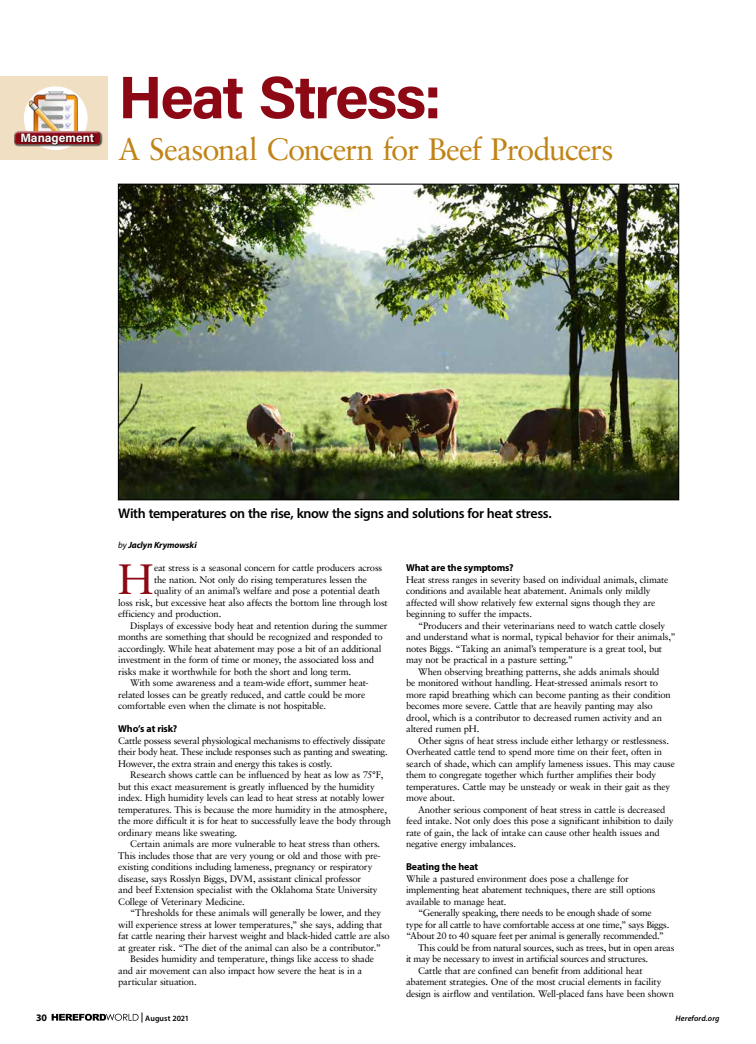
<style>
.page{position:relative;width:756px;height:1044px;background:#fff}
.page>*{position:absolute;margin:0;border:0;box-sizing:border-box;transform-origin:0 0}
.t1{font:700 60px "Acumin Pro";letter-spacing:-.04em;color:#8c0814}
.t2{font:42.5px "Sabon LT Pro";color:#8c0814}
.t3{font:31px "Sabon LT Pro";letter-spacing:-.035em;color:#c18316}
.t4{font:600 14px "Myriad Pro";letter-spacing:-.03em;color:#000}
.t5{font:700 12.1px "Acumin Pro";color:#fff}
.t6{font:700 10px "Myriad Pro";letter-spacing:-.015em;color:#000}
.t7{font:9.5px/11.5px "Sabon LT Pro";letter-spacing:-.02em;color:#000}
.t8{font:italic 700 9px "Myriad Pro";letter-spacing:-.01em;color:#000}
.t9{font:italic 600 8px "Myriad Pro";letter-spacing:.015em;color:#000}
.t10{font:600 8px "Myriad Pro";letter-spacing:.005em;color:#000}
.s1{font-weight:400}
.s2{font-size:10px}
</style>
<div class="page">
<img style="left:120px;top:186px;width:557px;height:312px">
<div style="left:0;top:76px;width:108px;height:84px;background:#f1dfc3"></div>
<div style="left:24px;top:86px;width:64px;height:64px;background:#fff;border-radius:50%"></div>
<img style="left:29px;top:91px;width:49px;height:38px">
<div style="left:14px;top:130px;width:88px;height:16px;background:#000;opacity:.75"></div>
<div style="left:14px;top:129px;width:87px;height:13px;background:#fff;opacity:.75"></div>
<div style="left:14px;top:132px;width:87px;height:13px;background:#fff;opacity:.75"></div>
<div style="left:20px;top:132px;width:76px;height:14px;background:#000;opacity:.97"></div>
<svg style="left:52px;top:1014px;width:87px;height:7px"></svg>
<p class="t5" style="left:20px;top:129px;width:75px">Management</p>
<h1 class="t1" style="left:118px;top:55px;width:325px">Heat Stress:</h1>
<h3 class="t3" style="left:118px;top:130px;width:497px">A Seasonal Concern for Beef Producers</h3>
<h3 class="t4" style="left:118px;top:504px;width:435px">With temperatures on the rise, know the signs and solutions for heat stress.</h3>
<p class="t8" style="left:118px;top:539px;width:80px"><span class="s1">by</span> Jaclyn Krymowski</p>
<h2 class="t2" style="left:118px;top:553px;width:37px">H</h2>
<p class="t7" style="left:154px;top:562px;width:230px">eat stress is a seasonal concern for cattle producers across</p>
<p class="t6" style="left:406px;top:561px;width:109px">What are the symptoms?</p>
<p class="t7" style="left:406px;top:573px;width:264px">Heat stress ranges in severity based on individual animals, climate conditions and available heat abatement. Animals only mildly affected will show relatively few external signs though they are beginning to suffer the impacts.</p>
<p class="t7" style="left:418px;top:619px;width:249px">“Producers and their veterinarians need to watch cattle closely</p>
<p class="t7" style="left:406px;top:631px;width:271px">and understand what is normal, typical behavior for their animals,”</p>
<p class="t7" style="left:406px;top:642px;width:258px">notes Biggs. “Taking an animal’s temperature is a great tool, but</p>
<p class="t7" style="left:406px;top:654px;width:168px">may not be practical in a pasture setting.”</p>
<p class="t7" style="left:418px;top:665px;width:243px">When observing breathing patterns, she adds animals should</p>
<p class="t7" style="left:406px;top:677px;width:254px">be monitored without handling. Heat-stressed animals resort to</p>
<p class="t7" style="left:406px;top:688px;width:266px">more rapid breathing which can become panting as their condition</p>
<p class="t7" style="left:406px;top:700px;width:248px">becomes more severe. Cattle that are heavily panting may also</p>
<p class="t7" style="left:406px;top:711px;width:258px">drool, which is a contributor to decreased rumen activity and an</p>
<p class="t7" style="left:406px;top:723px;width:75px">altered rumen pH.</p>
<p class="t7" style="left:418px;top:734px;width:252px">Other signs of heat stress include either lethargy or restlessness.</p>
<p class="t7" style="left:406px;top:746px;width:257px">Overheated cattle tend to spend more time on their feet, often in</p>
<p class="t7" style="left:406px;top:757px;width:270px">search of shade, which can amplify lameness issues. This may cause</p>
<p class="t7" style="left:406px;top:769px;width:252px">them to congregate together which further amplifies their body</p>
<p class="t7" style="left:406px;top:780px;width:266px">temperatures. Cattle may be unsteady or weak in their gait as they</p>
<p class="t7" style="left:406px;top:792px;width:50px">move about.</p>
<p class="t7" style="left:418px;top:803px;width:249px">Another serious component of heat stress in cattle is decreased</p>
<p class="t7" style="left:406px;top:815px;width:269px">feed intake. Not only does this pose a significant inhibition to daily</p>
<p class="t7" style="left:406px;top:826px;width:255px">rate of gain, the lack of intake can cause other health issues and</p>
<p class="t7" style="left:406px;top:838px;width:111px">negative energy imbalances.</p>
<p class="t6" style="left:406px;top:860px;width:74px">Beating the heat</p>
<p class="t7" style="left:406px;top:872px;width:251px">While a pastured environment does pose a challenge for implementing heat abatement techniques, there are still options available to manage heat.</p>
<p class="t7" style="left:418px;top:907px;width:235px">“Generally speaking, there needs to be enough shade of some</p>
<p class="t7" style="left:406px;top:918px;width:265px">type for all cattle to have comfortable access at one time,” says Biggs.</p>
<p class="t7" style="left:406px;top:930px;width:259px">“About 20 to 40 square feet per animal is generally recommended.”</p>
<p class="t7" style="left:418px;top:941px;width:258px">This could be from natural sources, such as trees, but in open areas</p>
<p class="t7" style="left:406px;top:953px;width:244px">it may be necessary to invest in artificial sources and structures.</p>
<p class="t7" style="left:418px;top:964px;width:226px">Cattle that are confined can benefit from additional heat</p>
<p class="t7" style="left:406px;top:976px;width:257px">abatement strategies. One of the most crucial elements in facility</p>
<p class="t7" style="left:406px;top:987px;width:269px">design is airflow and ventilation. Well-placed fans have been shown</p>
<p class="t7" style="left:154px;top:573px;width:215px">the nation. Not only do rising temperatures lessen the</p>
<p class="t7" style="left:154px;top:585px;width:227px">quality of an animal’s welfare and pose a potential death</p>
<p class="t7" style="left:118px;top:596px;width:271px">loss risk, but excessive heat also affects the bottom line through lost</p>
<p class="t7" style="left:118px;top:608px;width:105px">efficiency and production.</p>
<p class="t7" style="left:130px;top:619px;width:259px">Displays of excessive body heat and retention during the summer</p>
<p class="t7" style="left:118px;top:631px;width:266px">months are something that should be recognized and responded to</p>
<p class="t7" style="left:118px;top:642px;width:265px">accordingly. While heat abatement may pose a bit of an additional</p>
<p class="t7" style="left:118px;top:654px;width:257px">investment in the form of time or money, the associated loss and</p>
<p class="t7" style="left:118px;top:665px;width:235px">risks make it worthwhile for both the short and long term.</p>
<p class="t7" style="left:130px;top:677px;width:240px">With some awareness and a team-wide effort, summer heat-</p>
<p class="t7" style="left:118px;top:688px;width:249px">related losses can be greatly reduced, and cattle could be more</p>
<p class="t7" style="left:118px;top:700px;width:209px">comfortable even when the climate is not hospitable.</p>
<p class="t6" style="left:118px;top:722px;width:61px">Who’s at risk?</p>
<p class="t7" style="left:118px;top:734px;width:271px">Cattle possess several physiological mechanisms to effectively dissipate their body heat. These include responses such as panting and sweating.<br>However, the extra strain and energy this takes is costly.</p>
<p class="t7" style="left:118px;top:769px;width:274px;text-indent:12px">Research shows cattle can be influenced by heat as low as 75°F, but this exact measurement is greatly influenced by the humidity index. High humidity levels can lead to heat stress at notably lower temperatures. This is because the more humidity in the atmosphere, the more difficult it is for heat to successfully leave the body through ordinary means like sweating.</p>
<p class="t7" style="left:118px;top:838px;width:264px;text-indent:12px">Certain animals are more vulnerable to heat stress than others.<br>This includes those that are very young or old and those with pre&shy;existing conditions including lameness, pregnancy or respiratory disease, says Rosslyn Biggs, DVM, assistant clinical professor<br>and beef Extension specialist with the Oklahoma State University College of Veterinary Medicine.</p>
<p class="t7" style="left:130px;top:907px;width:253px">“Thresholds for these animals will generally be lower, and they</p>
<p class="t7" style="left:118px;top:918px;width:266px">will experience stress at lower temperatures,” she says, adding that</p>
<p class="t7" style="left:118px;top:930px;width:273px">fat cattle nearing their harvest weight and black-hided cattle are also</p>
<p class="t7" style="left:118px;top:941px;width:264px">at greater risk. “The diet of the animal can also be a contributor.”</p>
<p class="t7" style="left:130px;top:953px;width:245px">Besides humidity and temperature, things like access to shade</p>
<p class="t7" style="left:118px;top:964px;width:246px">and air movement can also impact how severe the heat is in a</p>
<p class="t7" style="left:118px;top:976px;width:80px">particular situation.</p>
<p class="t6" style="left:36px;top:1011px;width:13px">30</p>
<p class="t10" style="left:141px;top:1013px;width:50px"><span class="s2">|</span> August 2021</p>
<p class="t9" style="left:676px;top:1013px;width:45px">Hereford.org</p>
</div>
